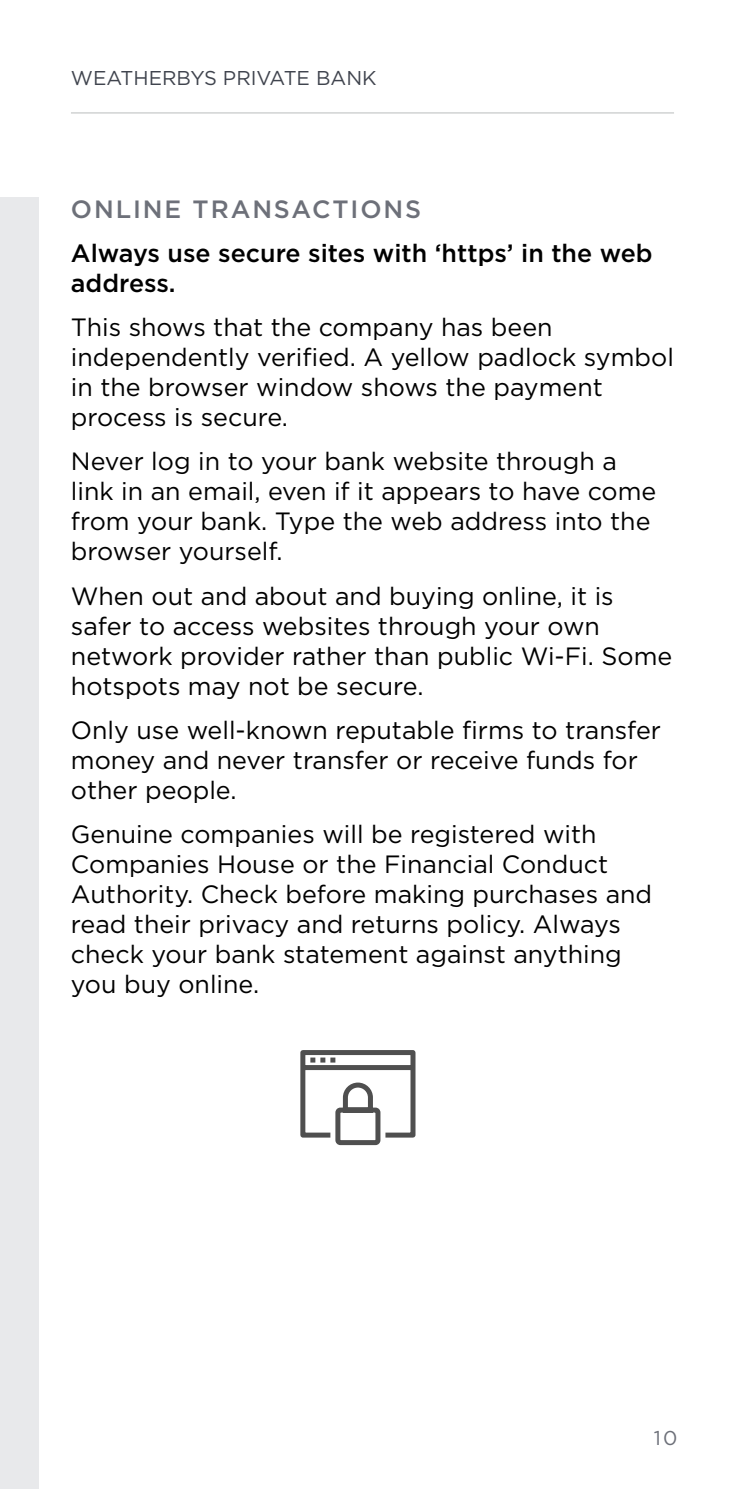
<style>
.page{position:relative;width:745px;height:1489px;background:#fff}
.page>*{position:absolute;margin:0;border:0;box-sizing:border-box;transform-origin:0 0}
.Body_Copy{font:25px/30px "Gotham";color:#000}
.Body_Copy-2{font:500 25px/30px "Gotham";color:#000}
.CORRECT_SUBHEADER{font:500 25px "Gotham";letter-spacing:.075em;color:#6d7079}
.t1{font:20px "Gotham";color:#40444e}
.CORRECT_SUBHEADER-2{font:20px "Gotham";color:#6d7079}
</style>
<div class="page">
<hr style="left:71px;top:112px;width:602px;height:1px;background:#c7caca">
<div style="left:0;top:198px;width:39px;height:1290px;background:#e8e9eb"></div>
<svg style="left:300px;top:1050px;width:116px;height:96px"></svg>
<p class="t1" style="left:71px;top:65px;width:307px">WEATHERBYS PRIVATE BANK</p>
<p class="CORRECT_SUBHEADER" style="left:71px;top:192px;width:351px">ONLINE TRANSACTIONS</p>
<p class="Body_Copy-2" style="left:71px;top:238px;width:582px">Always use secure sites with ‘https’ in the web address.</p>
<p class="Body_Copy" style="left:71px;top:311px;width:604px">This shows that the company has been independently verified. A yellow padlock symbol in the browser window shows the payment process is secure.</p>
<p class="Body_Copy" style="left:71px;top:446px;width:586px">Never log in to your bank website through a link in an email, even if it appears to have come from your bank. Type the web address into the browser yourself.</p>
<p class="Body_Copy" style="left:71px;top:580px;width:602px">When out and about and buying online, it is safer to access websites through your own network provider rather than public Wi-Fi. Some hotspots may not be secure.</p>
<p class="Body_Copy" style="left:71px;top:714px;width:591px">Only use well-known reputable firms to transfer money and never transfer or receive funds for other people.</p>
<p class="Body_Copy" style="left:71px;top:818px;width:582px">Genuine companies will be registered with Companies House or the Financial Conduct Authority. Check before making purchases and read their privacy and returns policy. Always check your bank statement against anything you buy online.</p>
<p class="CORRECT_SUBHEADER-2" style="left:653px;top:1424px;width:25px">10</p>
</div>
